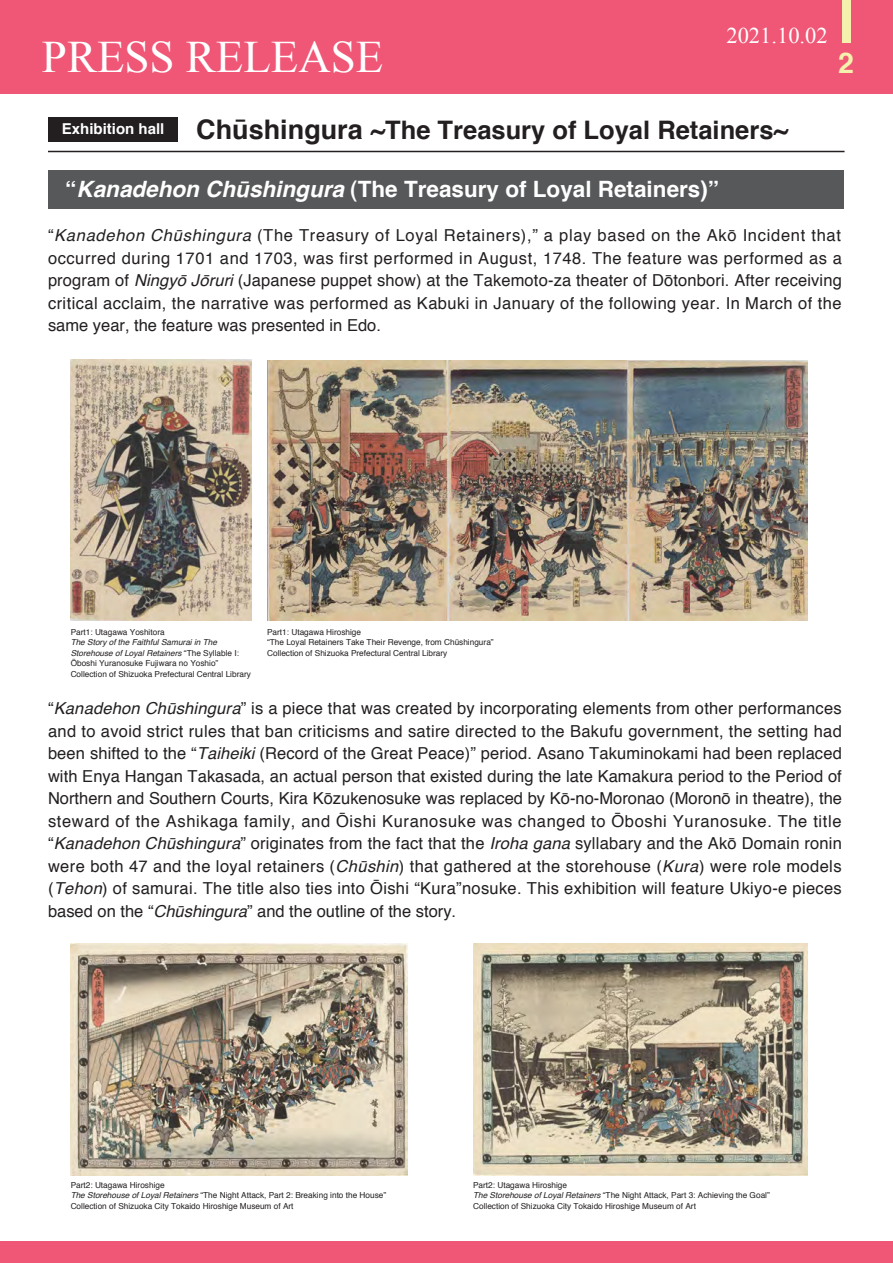
<style>
.page{position:relative;width:893px;height:1263px;background:#fff}
.page>*{position:absolute;margin:0;border:0;box-sizing:border-box;transform-origin:0 0}
.t1{font:45px "Times New Roman";color:#fff}
.t2{font:700 28.5px "Helvetica";color:#f5f0ad}
.t3{font:700 25.5px "Helvetica";color:#231f20}
.t4{font:700 22.5px "Helvetica";color:#fff}
.t5{font:22.5px "Times New Roman";color:#fff}
.t6{font:16.5px/22.5px "Helvetica";color:#231f20;text-align:justify}
.t7{font:8.25px/10.5px "Helvetica";color:#231f20}
.s1{font-size:27px}
.s2{font-style:italic}
</style>
<div class="page">
<div style="left:0;top:0;width:893px;height:94px;background:#f05676"></div>
<div style="left:842px;top:0;width:8px;height:43px;background:#f5f0ad"></div>
<div style="left:0;top:1242px;width:893px;height:21px;background:#f05676"></div>
<div style="left:48px;top:117px;width:129px;height:25px;background:#231f20"></div>
<hr style="left:48px;top:151px;width:796px;height:1px;background:#231f20">
<div style="left:48px;top:170px;width:795px;height:38px;background:#57585a"></div>
<img style="left:267px;top:360px;width:541px;height:261px">
<img style="left:71px;top:360px;width:180px;height:261px">
<img style="left:473px;top:943px;width:335px;height:232px">
<img style="left:71px;top:943px;width:336px;height:232px">
<p class="t1" style="left:42px;top:27px;width:343px">PRESS RELEASE</p>
<p class="t5" style="left:726px;top:20px;width:103px">2021.10.02</p>
<p class="t2" style="left:838px;top:40px;width:17px">2</p>
<p class="t3" style="left:62px;top:109px;width:728px"><sup>Exhibition</sup> <sup>hall</sup> <span class="s1">Chūshingura</span> ~The Treasury of Loyal Retainers~</p>
<p class="t4" style="left:65px;top:171px;width:655px">“<span class="s2">Kanadehon Chūshingura</span> (The Treasury of Loyal Retainers)”</p>
<p class="t6" style="left:48px;top:225px;width:795px">“<span class="s2">Kanadehon Chūshingura</span> (The Treasury of Loyal Retainers),” a play based on the Akō Incident that occurred during 1701 and 1703, was first performed in August, 1748. The feature was performed as a program of <span class="s2">Ningyō Jōruri</span> (Japanese puppet show) at the Takemoto-za theater of Dōtonbori. After receiving critical acclaim, the narrative was performed as Kabuki in January of the following year. In March of the same year, the feature was presented in Edo.</p>
<p class="t7" style="left:71px;top:627px;width:182px">Part1: Utagawa Yoshitora<br><span class="s2">The Story of the Faithful Samurai in The Storehouse of Loyal Retainers</span> “The Syllable I:<br>Ōboshi Yuranosuke Fujiwara no Yoshio” Collection of Shizuoka Prefectural Central Library</p>
<p class="t7" style="left:267px;top:627px;width:228px">Part1: Utagawa Hiroshige<br>“The Loyal Retainers Take Their Revenge, from Chūshingura”<br>Collection of Shizuoka Prefectural Central Library</p>
<p class="t6" style="left:48px;top:698px;width:796px">“<span class="s2">Kanadehon Chūshingura</span>” is a piece that was created by incorporating elements from other performances and to avoid strict rules that ban criticisms and satire directed to the Bakufu government, the setting had been shifted to the “<span class="s2">Taiheiki</span> (Record of the Great Peace)” period. Asano Takuminokami had been replaced with Enya Hangan Takasada, an actual person that existed during the late Kamakura period to the Period of Northern and Southern Courts, Kira Kōzukenosuke was replaced by Kō-no-Moronao (Moronō in theatre), the steward of the Ashikaga family, and Ōishi Kuranosuke was changed to Ōboshi Yuranosuke. The title “<span class="s2">Kanadehon Chūshingura</span>” originates from the fact that the <span class="s2">Iroha gana</span> syllabary and the Akō Domain ronin were both 47 and the loyal retainers (<span class="s2">Chūshin</span>) that gathered at the storehouse (<span class="s2">Kura</span>) were role models (<span class="s2">Tehon</span>) of samurai. The title also ties into Ōishi “Kura”nosuke. This exhibition will feature Ukiyo-e pieces based on the “<span class="s2">Chūshingura</span>” and the outline of the story.</p>
<p class="t7" style="left:71px;top:1180px;width:317px">Part2: Utagawa Hiroshige<br><span class="s2">The Storehouse of Loyal Retainers</span> “The Night Attack, Part 2: Breaking into the House”<br>Collection of Shizuoka City Tokaido Hiroshige Museum of Art</p>
<p class="t7" style="left:473px;top:1180px;width:298px">Part2: Utagawa Hiroshige<br><span class="s2">The Storehouse of Loyal Retainers</span> “The Night Attack, Part 3: Achieving the Goal”<br>Collection of Shizuoka City Tokaido Hiroshige Museum of Art</p>
</div>
